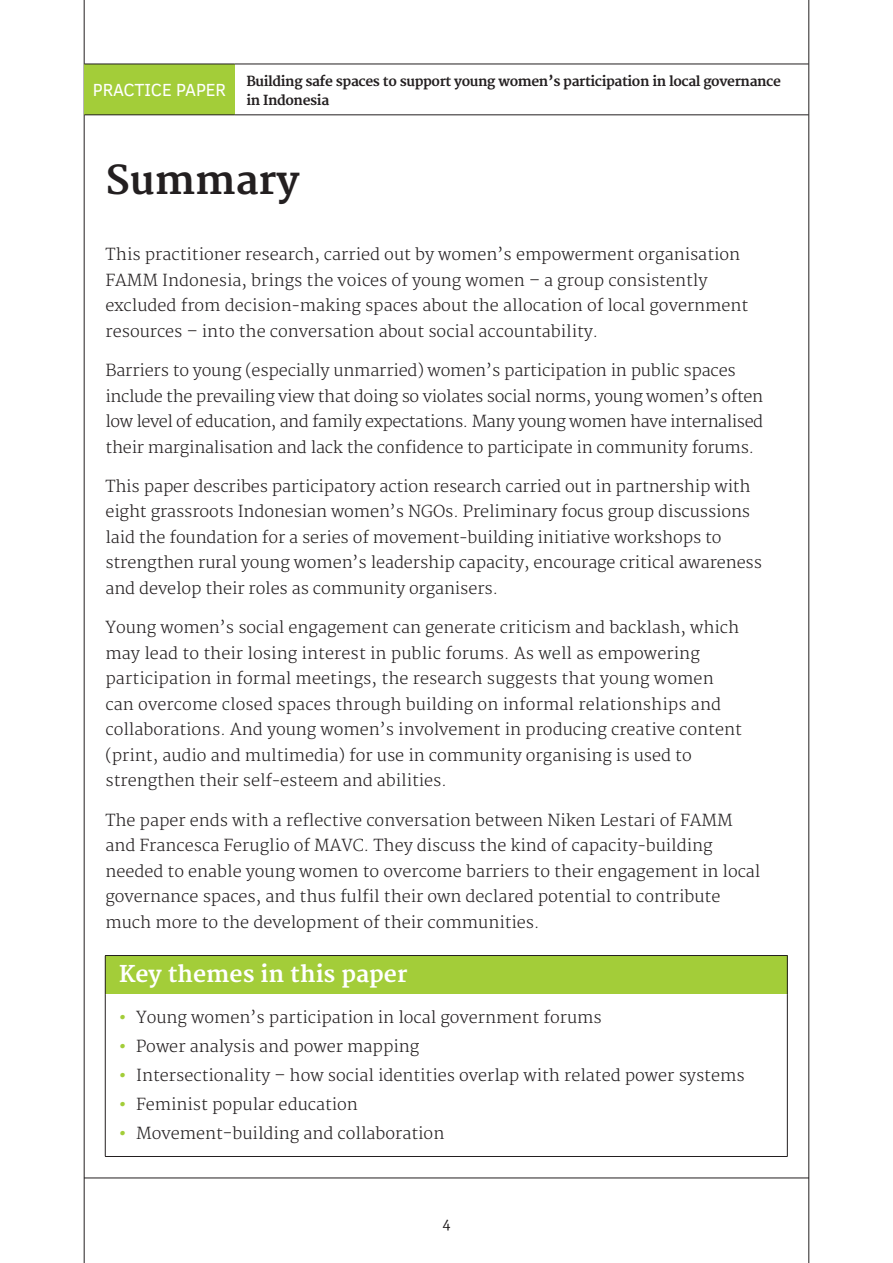
<style>
.page{position:relative;width:893px;height:1263px;background:#fff}
.page>*{position:absolute;margin:0;border:0;box-sizing:border-box;transform-origin:0 0}
.t1{font:700 39px "Merriweather";color:#231f20}
.t2{font:700 22.5px "Merriweather";color:#fff}
.t3{font:18px "Clear Sans";letter-spacing:-.01em;color:#fff}
.t4{font:300 16.2px/25.5px "Merriweather";color:#231f20}
.t5{font:700 13.5px/18.8px "Merriweather";letter-spacing:-.03em;color:#231f20}
.t6{font:13.5px "Merriweather";color:#231f20}
.s1{font-weight:700;color:#a3cd39}
</style>
<div class="page">
<hr style="left:84px;top:0;width:1px;height:1263px;background:#231f20">
<hr style="left:808px;top:0;width:1px;height:1263px;background:#231f20">
<hr style="left:84px;top:1178px;width:725px;height:1px;background:#231f20">
<div style="left:105px;top:955px;width:682px;height:39px;background:#a3cd39"></div>
<hr style="left:105px;top:955px;width:682px;height:1px;background:#231f20">
<hr style="left:105px;top:956px;width:1px;height:38px;background:#231f20">
<hr style="left:787px;top:956px;width:1px;height:38px;background:#231f20">
<hr style="left:105px;top:994px;width:1px;height:162px;background:#231f20">
<hr style="left:787px;top:994px;width:1px;height:162px;background:#231f20">
<hr style="left:105px;top:1156px;width:682px;height:1px;background:#231f20">
<div style="left:84px;top:64px;width:151px;height:51px;background:#a3cd39"></div>
<hr style="left:84px;top:64px;width:151px;height:1px;background:#231f20">
<hr style="left:235px;top:64px;width:574px;height:1px;background:#231f20">
<hr style="left:84px;top:115px;width:151px;height:1px;background:#231f20">
<hr style="left:235px;top:115px;width:574px;height:1px;background:#231f20">
<p class="t3" style="left:93px;top:78px;width:135px">PRACTICE PAPER</p>
<p class="t5" style="left:246px;top:73px;width:536px">Building safe spaces to support young women’s participation in local governance in Indonesia</p>
<h1 class="t1" style="left:105px;top:157px;width:195px">Summary</h1>
<p class="t4" style="left:105px;top:242px;width:644px">This practitioner research, carried out by women’s empowerment organisation FAMM Indonesia, brings the voices of young women – a group consistently excluded from decision-making spaces about the allocation of local government resources – into the conversation about social accountability.</p>
<p class="t4" style="left:105px;top:358px;width:659px">Barriers to young (especially unmarried) women’s participation in public spaces include the prevailing view that doing so violates social norms, young women’s often low level of education, and family expectations. Many young women have internalised their marginalisation and lack the confidence to participate in community forums.</p>
<p class="t4" style="left:105px;top:474px;width:658px">This paper describes participatory action research carried out in partnership with eight grassroots Indonesian women’s NGOs. Preliminary focus group discussions laid the foundation for a series of movement-building initiative workshops to strengthen rural young women’s leadership capacity, encourage critical awareness and develop their roles as community organisers.</p>
<p class="t4" style="left:105px;top:615px;width:638px">Young women’s social engagement can generate criticism and backlash, which may lead to their losing interest in public forums. As well as empowering participation in formal meetings, the research suggests that young women can overcome closed spaces through building on informal relationships and collaborations. And young women’s involvement in producing creative content (print, audio and multimedia) for use in community organising is used to strengthen their self-esteem and abilities.</p>
<p class="t4" style="left:105px;top:808px;width:656px">The paper ends with a reflective conversation between Niken Lestari of FAMM and Francesca Feruglio of MAVC. They discuss the kind of capacity-building needed to enable young women to overcome barriers to their engagement in local governance spaces, and thus fulfil their own declared potential to contribute much more to the development of their communities.</p>
<h2 class="t2" style="left:119px;top:961px;width:290px">Key themes in this paper</h2>
<p class="t4" style="left:119px;top:1005px;width:484px"><span class="s1">•</span> Young women’s participation in local government forums</p>
<p class="t4" style="left:119px;top:1034px;width:302px"><span class="s1">•</span> Power analysis and power mapping</p>
<p class="t4" style="left:119px;top:1063px;width:627px"><span class="s1">•</span> Intersectionality – how social identities overlap with related power systems</p>
<p class="t4" style="left:119px;top:1092px;width:240px"><span class="s1">•</span> Feminist popular education</p>
<p class="t4" style="left:119px;top:1121px;width:327px"><span class="s1">•</span> Movement-building and collaboration</p>
<p class="t6" style="left:442px;top:1215px;width:10px">4</p>
</div>
